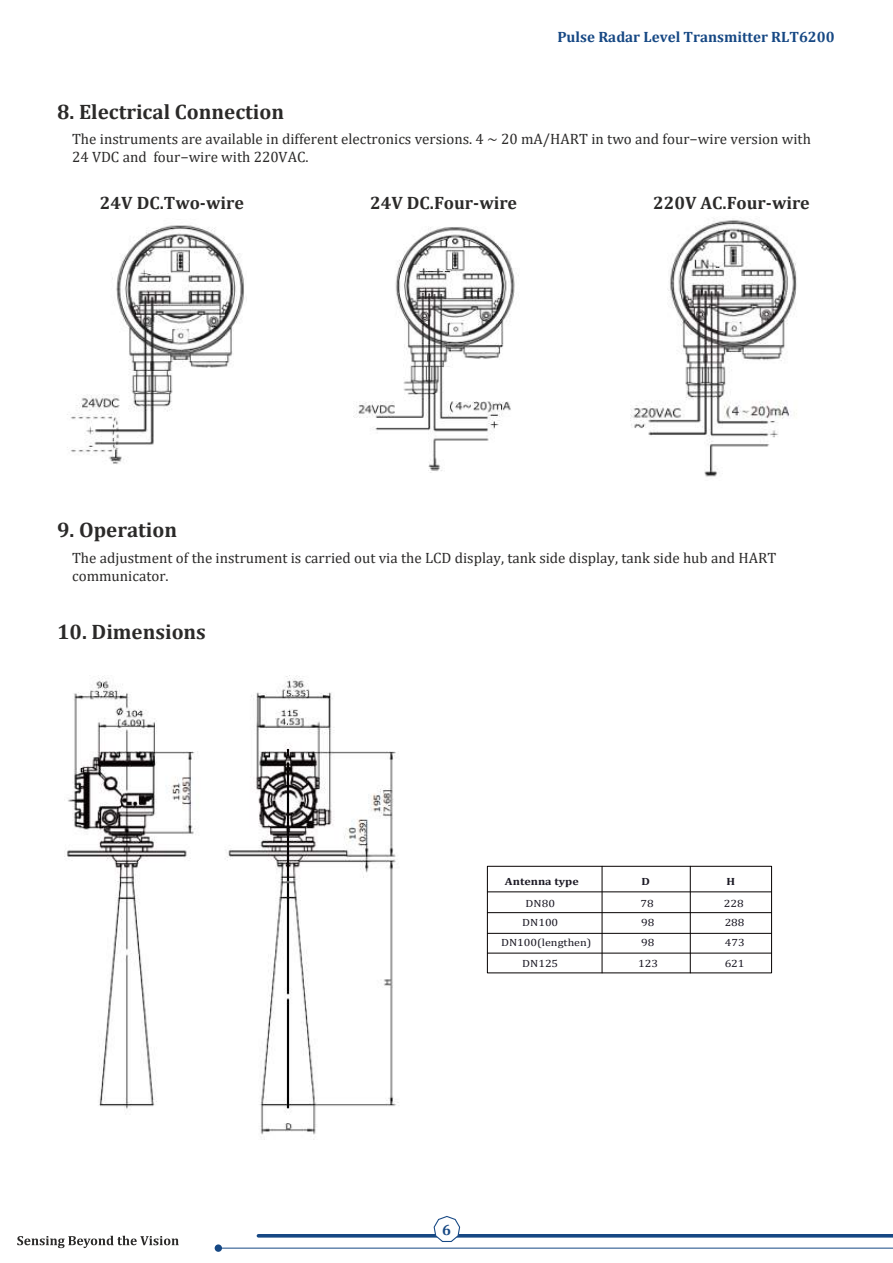
<style>
.page{position:relative;width:893px;height:1263px;background:#fff}
.page>*{position:absolute;margin:0;border:0;box-sizing:border-box;transform-origin:0 0}
.t1{font:700 21px "Cambria";color:#2b2a29}
.t2{font:700 18px "Cambria";color:#2b2a29}
.t3{font:15px/18px "Cambria";color:#2b2a29}
.t4{font:700 15px "Cambria";color:#164884}
.t5{font:10.5px "Cambria";color:#1c1a25;scale:1.15 1}
.t6{font:10.5px "Cambria";color:#1c1a25;scale:1.14 1}
.t7{font:700 10.5px "Cambria";color:#1c1a25;scale:1.14 1}
.t8{font:700 10.5px "Cambria";color:#1c1a25;scale:1.15 1}
</style>
<div class="page">
<hr style="left:258px;top:1234px;width:635px;height:3px;background:#164884">
<svg style="left:17px;top:1236px;width:162px;height:12px"></svg>
<hr style="left:218px;top:1248px;width:675px;height:1px;background:#164884">
<div style="left:215px;top:1244px;width:7px;height:8px;background:#164884;border-radius:50%"></div>
<svg style="left:433px;top:1216px;width:28px;height:26px"></svg>
<div style="left:487px;top:866px;width:285px;height:107px;border:1px solid #050100"></div>
<hr style="left:487px;top:891px;width:285px;height:1px;background:#050100">
<hr style="left:487px;top:912px;width:285px;height:1px;background:#050100">
<hr style="left:487px;top:933px;width:285px;height:1px;background:#050100">
<hr style="left:487px;top:953px;width:285px;height:1px;background:#050100">
<hr style="left:602px;top:866px;width:1px;height:107px;background:#050100">
<hr style="left:690px;top:866px;width:1px;height:107px;background:#050100">
<img style="left:67px;top:225px;width:180px;height:239px">
<img style="left:354px;top:227px;width:165px;height:244px">
<img style="left:631px;top:218px;width:166px;height:259px">
<img style="left:67px;top:676px;width:332px;height:459px">
<h1 class="t1" style="left:57px;top:97px;width:228px">8. Electrical Connection</h1>
<p class="t4" style="left:557px;top:26px;width:279px">Pulse Radar Level Transmitter RLT6200</p>
<p class="t3" style="left:72px;top:130px;width:740px">The instruments are available in different electronics versions. 4 ~ 20 mA/HART in two and four−wire version with<br>24 VDC and four−wire with 220VAC.</p>
<p class="t2" style="left:100px;top:190px;width:145px">24V DC.Two-wire</p>
<p class="t2" style="left:370px;top:190px;width:149px">24V DC.Four-wire</p>
<p class="t2" style="left:653px;top:190px;width:158px">220V AC.Four-wire</p>
<h1 class="t1" style="left:57px;top:515px;width:122px">9. Operation</h1>
<p class="t3" style="left:72px;top:549px;width:706px">The adjustment of the instrument is carried out via the LCD display, tank side display, tank side hub and HART communicator.</p>
<h1 class="t1" style="left:57px;top:617px;width:150px">10. Dimensions</h1>
<p class="t7" style="left:505px;top:874px;width:66px">Antenna type</p>
<p class="t8" style="left:641px;top:874px;width:9px">D</p>
<p class="t8" style="left:727px;top:874px;width:9px">H</p>
<p class="t5" style="left:526px;top:897px;width:27px">DN80</p>
<p class="t6" style="left:640px;top:897px;width:13px">78</p>
<p class="t6" style="left:724px;top:897px;width:19px">228</p>
<p class="t5" style="left:522px;top:916px;width:33px">DN100</p>
<p class="t6" style="left:641px;top:916px;width:13px">98</p>
<p class="t6" style="left:725px;top:916px;width:19px">288</p>
<p class="t5" style="left:501px;top:936px;width:80px">DN100(lengthen)</p>
<p class="t6" style="left:641px;top:937px;width:13px">98</p>
<p class="t6" style="left:725px;top:937px;width:19px">473</p>
<p class="t5" style="left:522px;top:957px;width:33px">DN125</p>
<p class="t6" style="left:638px;top:957px;width:19px">123</p>
<p class="t6" style="left:725px;top:957px;width:19px">621</p>
<p class="t4" style="left:442px;top:1219px;width:10px">6</p>
</div>
